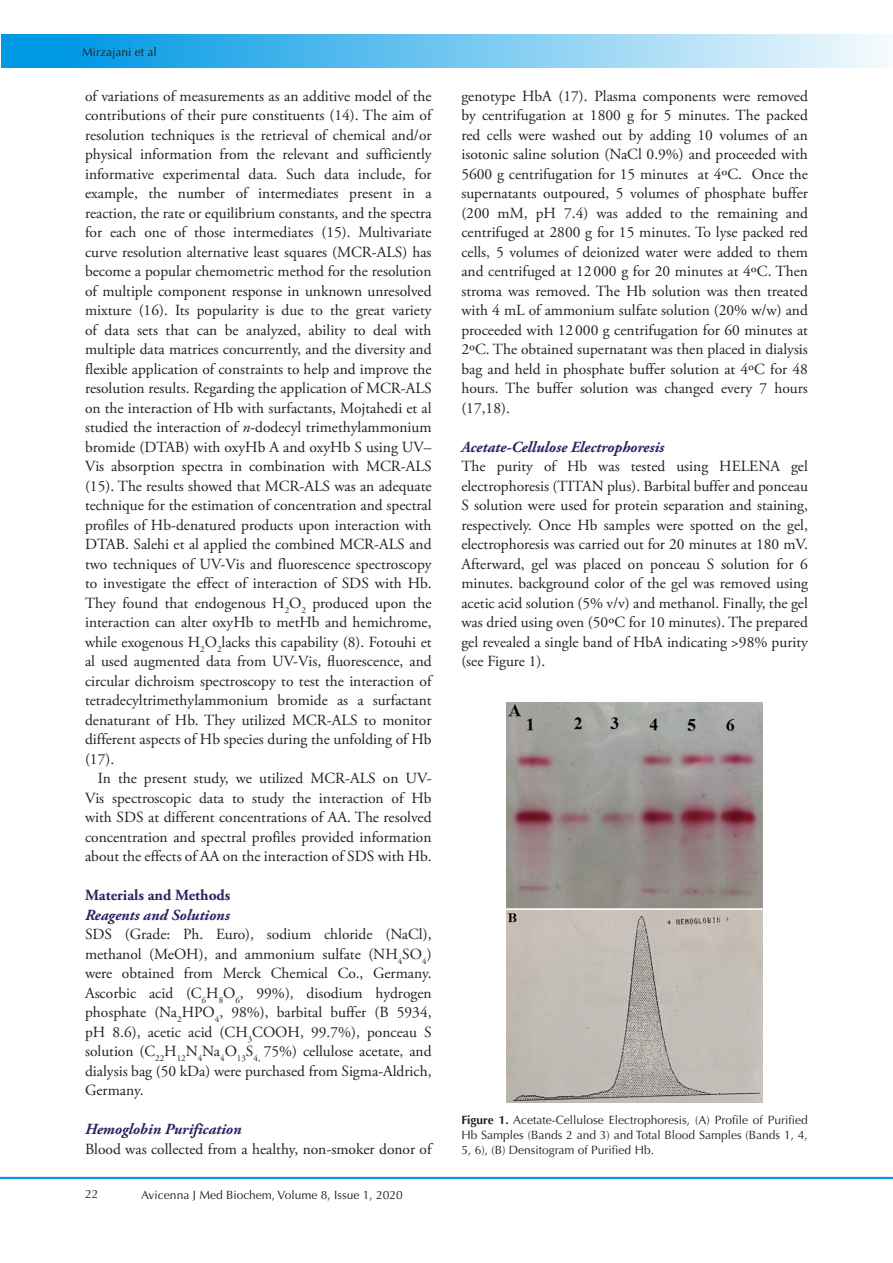
<style>
.page{position:relative;width:893px;height:1263px;background:#fff}
.page>*{position:absolute;margin:0;border:0;box-sizing:border-box;transform-origin:0 0}
.t1{font:15.45px/19.5px "Adobe Garamond Pro";color:#231f20;text-align:justify}
.t2{font:italic 700 15.45px "Adobe Garamond Pro";color:#27235f}
.t3{font:700 15.45px "Adobe Garamond Pro";color:#27235f}
.t4{font:12px/15px "Optima LT Std";color:#231f20;text-align:justify}
.s1{font-style:italic}
.s2{font-weight:700}
</style>
<div class="page">
<hr style="left:0;top:1177px;width:893px;height:2px;background:#0099e5">
<div style="left:1px;top:35px;width:892px;height:33px;background:linear-gradient(to right,#0092e3,#f4fafd)"></div>
<img style="left:506px;top:702px;width:257px;height:400px">
<p class="t4" style="left:82px;top:45px;width:76px">Mirzajani et al</p>
<p class="t1" style="left:85px;top:86px;width:348px">of variations of measurements as an additive model of the contributions of their pure constituents (14). The aim of resolution techniques is the retrieval of chemical and/or physical information from the relevant and sufficiently informative experimental data. Such data include, for example, the number of intermediates present in a reaction, the rate or equilibrium constants, and the spectra for each one of those intermediates (15). Multivariate curve resolution alternative least squares (MCR-ALS) has become a popular chemometric method for the resolution of multiple component response in unknown unresolved mixture (16). Its popularity is due to the great variety of data sets that can be analyzed, ability to deal with multiple data matrices concurrently, and the diversity and flexible application of constraints to help and improve the resolution results. Regarding the application of MCR-ALS on the interaction of Hb with surfactants, Mojtahedi et al studied the interaction of <span class="s1">n</span>-dodecyl trimethylammonium bromide (DTAB) with oxyHb A and oxyHb S using UV– Vis absorption spectra in combination with MCR-ALS (15). The results showed that MCR-ALS was an adequate technique for the estimation of concentration and spectral profiles of Hb-denatured products upon interaction with DTAB. Salehi et al applied the combined MCR-ALS and two techniques of UV-Vis and fluorescence spectroscopy to investigate the effect of interaction of SDS with Hb.<br>They found that endogenous H<sub>2</sub>O<sub>2</sub> produced upon the interaction can alter oxyHb to metHb and hemichrome, while exogenous H<sub>2</sub>O<sub>2</sub>lacks this capability (8). Fotouhi et al used augmented data from UV-Vis, fluorescence, and circular dichroism spectroscopy to test the interaction of tetradecyltrimethylammonium bromide as a surfactant denaturant of Hb. They utilized MCR-ALS to monitor different aspects of Hb species during the unfolding of Hb (17).</p>
<p class="t1" style="left:85px;top:769px;width:348px;text-indent:13px">In the present study, we utilized MCR-ALS on UV-Vis spectroscopic data to study the interaction of Hb with SDS at different concentrations of AA. The resolved concentration and spectral profiles provided information about the effects of AA on the interaction of SDS with Hb.</p>
<p class="t3" style="left:85px;top:886px;width:147px">Materials and Methods</p>
<p class="t2" style="left:85px;top:906px;width:146px">Reagents and Solutions</p>
<p class="t1" style="left:85px;top:925px;width:348px">SDS (Grade: Ph. Euro), sodium chloride (NaCl), methanol (MeOH), and ammonium sulfate (NH<sub>4</sub>SO<sub>4</sub>) were obtained from Merck Chemical Co., Germany.<br>Ascorbic acid (C<sub>6</sub>H<sub>8</sub>O<sub>6</sub>, 99%), disodium hydrogen phosphate (Na<sub>2</sub>HPO<sub>4</sub>, 98%), barbital buffer (B 5934, pH 8.6), acetic acid (CH<sub>3</sub>COOH, 99.7%), ponceau S solution (C<sub>22</sub>H<sub>12</sub>N<sub>4</sub>Na<sub>4</sub>O<sub>13</sub>S<sub>4,</sub> 75%) cellulose acetate, and dialysis bag (50 kDa) were purchased from Sigma-Aldrich, Germany.</p>
<p class="t2" style="left:85px;top:1120px;width:158px">Hemoglobin Purification</p>
<p class="t1" style="left:85px;top:1139px;width:348px">Blood was collected from a healthy, non-smoker donor of</p>
<p class="t4" style="left:85px;top:1187px;width:15px">22</p>
<p class="t4" style="left:141px;top:1188px;width:263px">Avicenna J Med Biochem, Volume 8, Issue 1, 2020</p>
<p class="t1" style="left:461px;top:86px;width:348px">genotype HbA (17). Plasma components were removed by centrifugation at 1800 g for 5 minutes. The packed red cells were washed out by adding 10 volumes of an isotonic saline solution (NaCl 0.9%) and proceeded with 5600 g centrifugation for 15 minutes at 4ºC. Once the supernatants outpoured, 5 volumes of phosphate buffer (200 mM, pH 7.4) was added to the remaining and centrifuged at 2800 g for 15 minutes. To lyse packed red cells, 5 volumes of deionized water were added to them and centrifuged at 12 000 g for 20 minutes at 4ºC. Then stroma was removed. The Hb solution was then treated with 4 mL of ammonium sulfate solution (20% w/w) and proceeded with 12000 g centrifugation for 60 minutes at 2ºC. The obtained supernatant was then placed in dialysis bag and held in phosphate buffer solution at 4ºC for 48 hours. The buffer solution was changed every 7 hours (17,18).</p>
<p class="t2" style="left:461px;top:438px;width:204px">Acetate-Cellulose Electrophoresis</p>
<p class="t1" style="left:461px;top:457px;width:348px">The purity of Hb was tested using HELENA gel electrophoresis (TITAN plus). Barbital buffer and ponceau S solution were used for protein separation and staining, respectively. Once Hb samples were spotted on the gel, electrophoresis was carried out for 20 minutes at 180 mV.<br>Afterward, gel was placed on ponceau S solution for 6 minutes. background color of the gel was removed using acetic acid solution (5% v/v) and methanol. Finally, the gel was dried using oven (50ºC for 10 minutes). The prepared gel revealed a single band of HbA indicating &gt;98% purity (see Figure 1).</p>
<p class="t4" style="left:461px;top:1113px;width:348px"><span class="s2">Figure 1.</span> Acetate-Cellulose Electrophoresis, (A) Profile of Purified Hb Samples (Bands 2 and 3) and Total Blood Samples (Bands 1, 4, 5, 6), (B) Densitogram of Purified Hb.</p>
</div>
